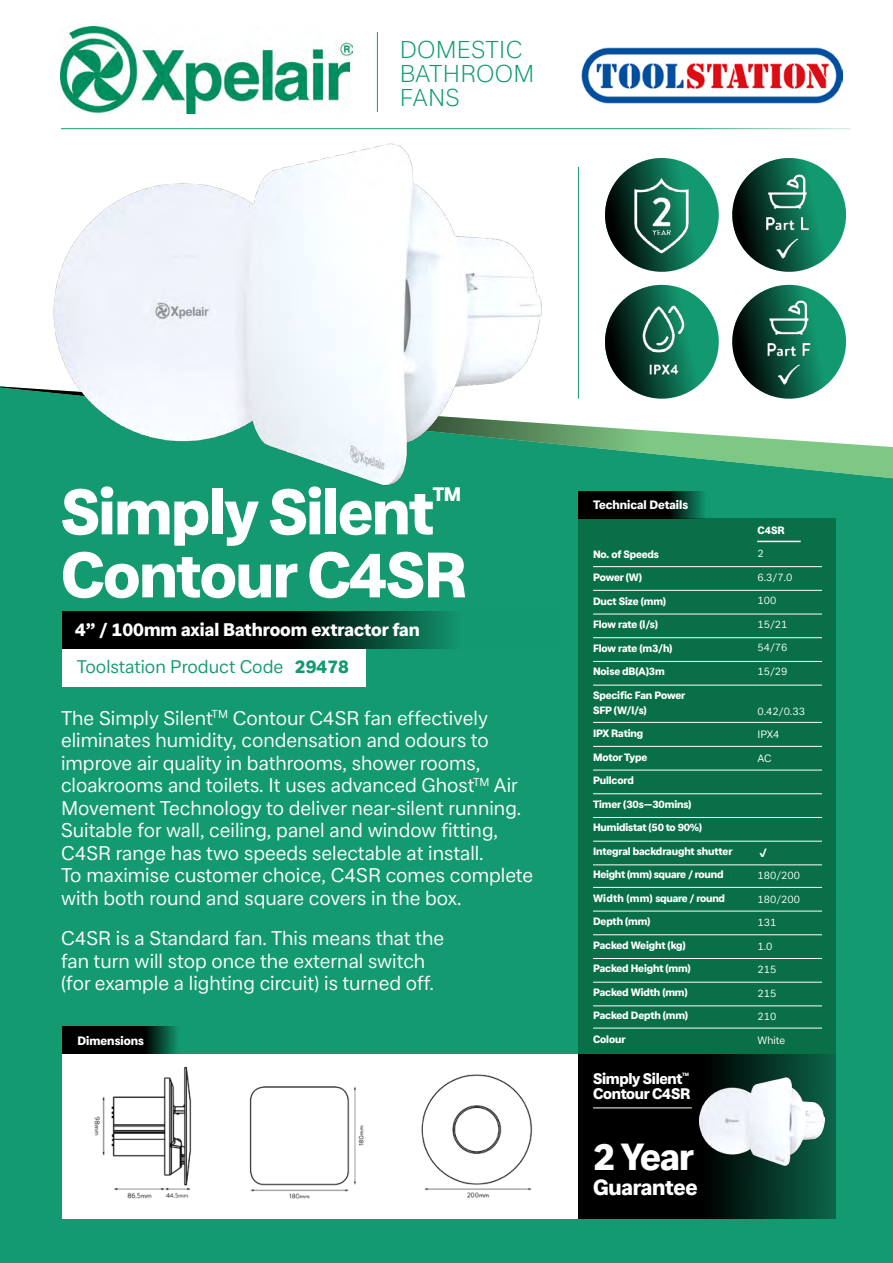
<style>
.page{position:relative;width:893px;height:1263px;background:#fff}
.page>*{position:absolute;margin:0;border:0;box-sizing:border-box;transform-origin:0 0}
.t1{font:800 63px "Glen Dimplex Sans";letter-spacing:-.02em;color:#fff}
.t2{font:800 37.2px "Glen Dimplex Sans";color:#fff}
.t3{font:300 24px/24px "Glen Dimplex Sans";letter-spacing:.01em;color:#139a71}
.t4{font:800 21.75px "Glen Dimplex Sans";letter-spacing:-.01em;color:#fff}
.t5{font:19.5px/22.5px "Glen Dimplex Sans";color:#fff}
.t6{font:800 19.2px "Glen Dimplex Sans";color:#fff}
.t7{font:800 18px "Glen Dimplex Sans";color:#fff}
.t8{font:18px "Glen Dimplex Sans";color:#139a71}
.t9{font:800 15.15px "Glen Dimplex Sans";letter-spacing:-.02em;color:#fff}
.t10{font:800 12px "Glen Dimplex Sans";color:#fff}
.t11{font:700 12px "Interstate";color:#fff}
.t12{font:800 10.5px/15px "Glen Dimplex Sans";letter-spacing:-.01em;color:#fff}
.t13{font:10.5px "Glen Dimplex Sans";color:#fff}
.t14{font:800 4.65px "Glen Dimplex Sans";color:#fff}
.s1{font-weight:800}
</style>
<div class="page">
<div style="left:0;top:480px;width:893px;height:783px;background:#139a71"></div>
<svg style="left:0;top:386px;width:893px;height:94px"></svg>
<img style="left:60px;top:26px;width:292px;height:87px">
<hr style="left:377px;top:32px;width:1px;height:80px;background:#139a71">
<svg style="left:63px;top:611px;width:496px;height:38px;background:#063728"></svg>
<hr style="left:61px;top:128px;width:789px;height:1px;background:#139a71">
<hr style="left:578px;top:167px;width:1px;height:232px;background:#139a71">
<svg style="left:597px;top:158px;width:257px;height:248px"></svg>
<img style="left:747px;top:298px;width:85px;height:88px">
<img style="left:44px;top:128px;width:507px;height:372px">
<div style="left:578px;top:519px;width:257px;height:535px;background:#096f46"></div>
<svg style="left:578px;top:492px;width:131px;height:27px;background:#021812"></svg>
<hr style="left:593px;top:566px;width:229px;height:1px;background:#fff">
<hr style="left:593px;top:590px;width:229px;height:1px;background:#fff">
<hr style="left:593px;top:614px;width:229px;height:1px;background:#fff">
<hr style="left:593px;top:637px;width:229px;height:1px;background:#fff">
<hr style="left:593px;top:661px;width:229px;height:1px;background:#fff">
<hr style="left:593px;top:685px;width:229px;height:1px;background:#fff">
<hr style="left:593px;top:722px;width:229px;height:1px;background:#fff">
<hr style="left:593px;top:746px;width:229px;height:1px;background:#fff">
<hr style="left:593px;top:770px;width:229px;height:1px;background:#fff">
<hr style="left:593px;top:793px;width:229px;height:1px;background:#fff">
<hr style="left:593px;top:817px;width:229px;height:1px;background:#fff">
<hr style="left:593px;top:841px;width:229px;height:1px;background:#fff">
<hr style="left:593px;top:865px;width:229px;height:1px;background:#fff">
<hr style="left:593px;top:887px;width:229px;height:1px;background:#fff">
<hr style="left:593px;top:911px;width:229px;height:1px;background:#fff">
<hr style="left:593px;top:934px;width:229px;height:1px;background:#fff">
<hr style="left:593px;top:958px;width:229px;height:1px;background:#fff">
<hr style="left:593px;top:982px;width:229px;height:1px;background:#fff">
<hr style="left:593px;top:1006px;width:229px;height:1px;background:#fff">
<hr style="left:593px;top:1028px;width:229px;height:1px;background:#fff">
<hr style="left:757px;top:541px;width:44px;height:1px;background:#fff">
<div style="left:63px;top:1054px;width:515px;height:165px;background:#fff"></div>
<img style="left:256px;top:1053px;width:122px;height:146px">
<img style="left:235px;top:1053px;width:21px;height:139px">
<img style="left:421px;top:1081px;width:112px;height:117px">
<img style="left:451px;top:1074px;width:47px;height:7px">
<img style="left:94px;top:1051px;width:115px;height:148px">
<svg style="left:63px;top:1027px;width:119px;height:27px;background:#031912"></svg>
<div style="left:63px;top:649px;width:303px;height:38px;background:#fff"></div>
<img style="left:581px;top:48px;width:261px;height:55px">
<svg style="left:578px;top:1054px;width:257px;height:165px;background:#02120d"></svg>
<hr style="left:593px;top:1108px;width:99px;height:1px;background:#fff">
<img style="left:696px;top:1072px;width:132px;height:98px">
<p class="t3" style="left:400px;top:37px;width:136px">DOMESTIC<br>BATHROOM<br>FANS</p>
<h1 class="t1" style="left:61px;top:474px;width:375px">Simply Silent</h1>
<p class="t6" style="left:433px;top:482px;width:30px">TM</p>
<h1 class="t1" style="left:61px;top:537px;width:407px">Contour C4SR</h1>
<p class="t7" style="left:75px;top:619px;width:346px">4” / 100mm axial Bathroom extractor fan</p>
<p class="t10" style="left:593px;top:498px;width:97px">Technical Details</p>
<p class="t12" style="left:757px;top:522px;width:29px">C4SR</p>
<p class="t13" style="left:757px;top:547px;width:8px">2</p>
<p class="t13" style="left:757px;top:571px;width:36px">6.3/7.0</p>
<p class="t13" style="left:757px;top:594px;width:20px">100</p>
<p class="t13" style="left:757px;top:618px;width:32px">15/21</p>
<p class="t13" style="left:757px;top:641px;width:32px">54/76</p>
<p class="t13" style="left:757px;top:665px;width:32px">15/29</p>
<p class="t13" style="left:757px;top:705px;width:49px">0.42/0.33</p>
<p class="t13" style="left:757px;top:728px;width:23px">IPX4</p>
<p class="t13" style="left:757px;top:752px;width:16px">AC</p>
<p class="t12" style="left:593px;top:546px;width:67px">No. of Speeds</p>
<p class="t12" style="left:593px;top:570px;width:51px">Power (W)</p>
<p class="t12" style="left:593px;top:593px;width:74px">Duct Size (mm)</p>
<p class="t12" style="left:593px;top:617px;width:66px">Flow rate (l/s)</p>
<p class="t12" style="left:593px;top:640px;width:81px">Flow rate (m3/h)</p>
<p class="t12" style="left:593px;top:664px;width:73px">Noise dB(A)3m</p>
<p class="t12" style="left:593px;top:687px;width:94px">Specific Fan Power<br>SFP (W/l/s)</p>
<p class="t12" style="left:593px;top:726px;width:52px">IPX Rating</p>
<p class="t12" style="left:593px;top:749px;width:56px">Motor Type</p>
<p class="t12" style="left:593px;top:773px;width:42px">Pullcord</p>
<p class="t12" style="left:593px;top:796px;width:100px">Timer (30s—30mins)</p>
<p class="t12" style="left:593px;top:820px;width:111px">Humidistat (50 to 90%)</p>
<p class="t12" style="left:593px;top:843px;width:141px">Integral backdraught shutter</p>
<p class="t12" style="left:593px;top:867px;width:132px">Height (mm) square / round</p>
<p class="t12" style="left:593px;top:890px;width:134px">Width (mm) square / round</p>
<p class="t12" style="left:593px;top:914px;width:59px">Depth (mm)</p>
<p class="t12" style="left:593px;top:937px;width:94px">Packed Weight (kg)</p>
<p class="t12" style="left:593px;top:961px;width:99px">Packed Height (mm)</p>
<p class="t12" style="left:593px;top:984px;width:96px">Packed Width (mm)</p>
<p class="t12" style="left:593px;top:1008px;width:97px">Packed Depth (mm)</p>
<p class="t12" style="left:593px;top:1031px;width:34px">Colour</p>
<p class="t8" style="left:77px;top:656px;width:273px">Toolstation Product Code <span class="s1">29478</span></p>
<p class="t5" style="left:61px;top:706px;width:474px">The Simply Silent<sup>TM</sup> Contour C4SR fan effectively eliminates humidity, condensation and odours to improve air quality in bathrooms, shower rooms, cloakrooms and toilets. It uses advanced Ghost<sup>TM</sup> Air Movement Technology to deliver near-silent running.<br>Suitable for wall, ceiling, panel and window fitting, C4SR range has two speeds selectable at install.<br>To maximise customer choice, C4SR comes complete with both round and square covers in the box.</p>
<p class="t5" style="left:61px;top:927px;width:385px">C4SR is a Standard fan. This means that the fan turn will stop once the external switch (for example a lighting circuit) is turned off.</p>
<p class="t11" style="left:759px;top:846px;width:10px">√</p>
<p class="t13" style="left:757px;top:869px;width:44px">180/200</p>
<p class="t13" style="left:757px;top:893px;width:44px">180/200</p>
<p class="t13" style="left:757px;top:916px;width:20px">131</p>
<p class="t13" style="left:757px;top:940px;width:16px">1.0</p>
<p class="t13" style="left:757px;top:963px;width:20px">215</p>
<p class="t13" style="left:757px;top:987px;width:20px">215</p>
<p class="t13" style="left:757px;top:1010px;width:20px">210</p>
<p class="t10" style="left:78px;top:1033px;width:68px">Dimensions</p>
<p class="t13" style="left:757px;top:1034px;width:29px">White</p>
<p class="t9" style="left:593px;top:1069px;width:91px">Simply Silent</p>
<p class="t14" style="left:682px;top:1071px;width:8px">TM</p>
<p class="t9" style="left:593px;top:1084px;width:99px">Contour C4SR</p>
<h2 class="t2" style="left:593px;top:1134px;width:102px">2 Year</h2>
<p class="t4" style="left:593px;top:1174px;width:106px">Guarantee</p>
</div>
